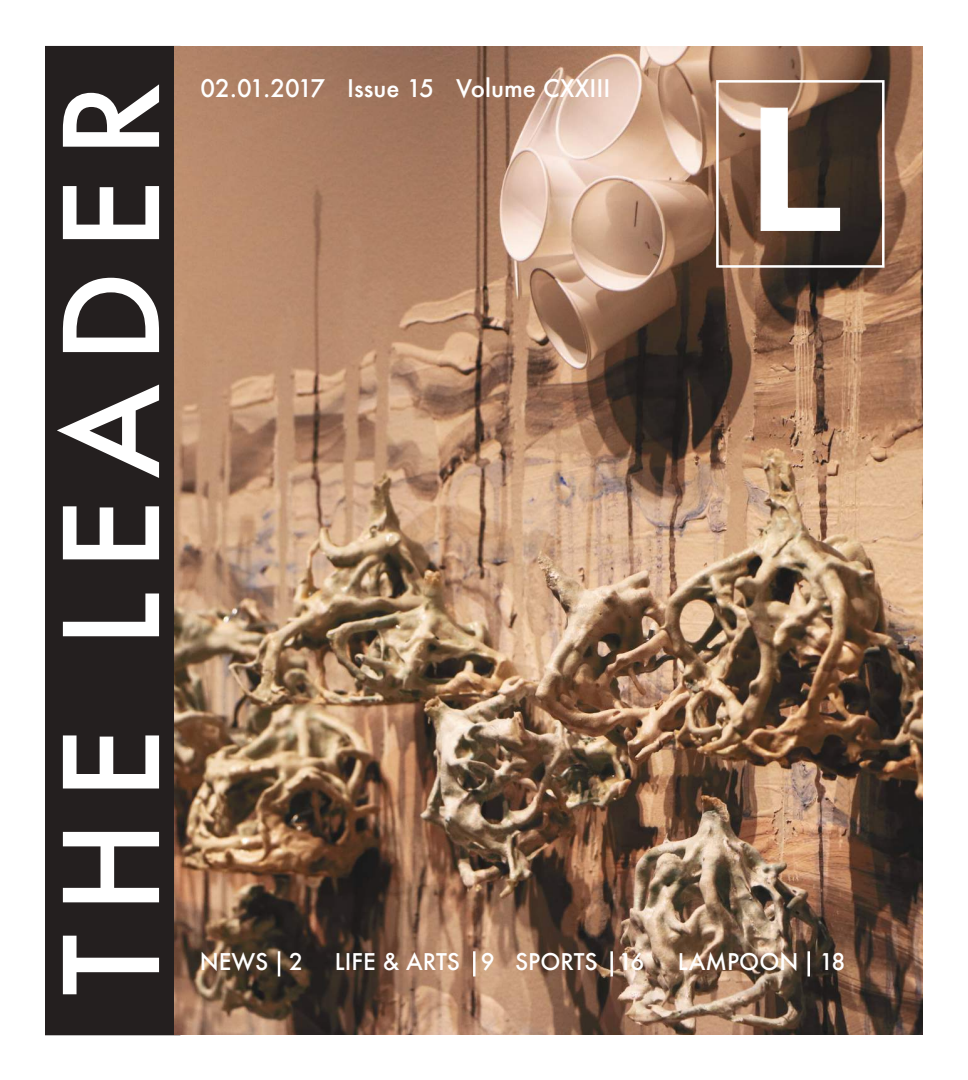
<style>
.page{position:relative;width:968px;height:1080px;background:#fff}
.page>*{position:absolute;margin:0;border:0;box-sizing:border-box;transform-origin:0 0}
.t1{font:500 127.5px "Futura";letter-spacing:.16em;color:#fff}
.t2{font:500 23.75px "Futura";color:#fff}
.t3{font:500 22.5px "Futura";color:#fff}
</style>
<div class="page">
<div style="left:46px;top:47px;width:134px;height:988px;background:#241f1f"></div>
<img style="left:174px;top:46px;width:748px;height:989px">
<div style="left:716px;top:80px;width:168px;height:188px;border:2px solid #fff"></div>
<svg style="left:760px;top:107px;width:80px;height:125px"></svg>
<hr style="left:278px;top:951px;width:2px;height:26px;background:#fff">
<hr style="left:473px;top:951px;width:2px;height:26px;background:#fff">
<hr style="left:610px;top:951px;width:3px;height:26px;background:#fff">
<hr style="left:807px;top:951px;width:3px;height:26px;background:#fff">
<h1 class="t1" style="left:24px;top:996px;width:916px;rotate:-90deg">THE LEADER</h1>
<p class="t2" style="left:200px;top:72px;width:411px">02.01.2017 Issue 15 Volume CXXIII</p>
<p class="t3" style="left:200px;top:946px;width:105px">NEWS 2</p>
<p class="t3" style="left:335px;top:946px;width:311px">LIFE &amp; ARTS 9 SPORTS 16</p>
<p class="t3" style="left:678px;top:946px;width:169px">LAMPOON 18</p>
</div>
